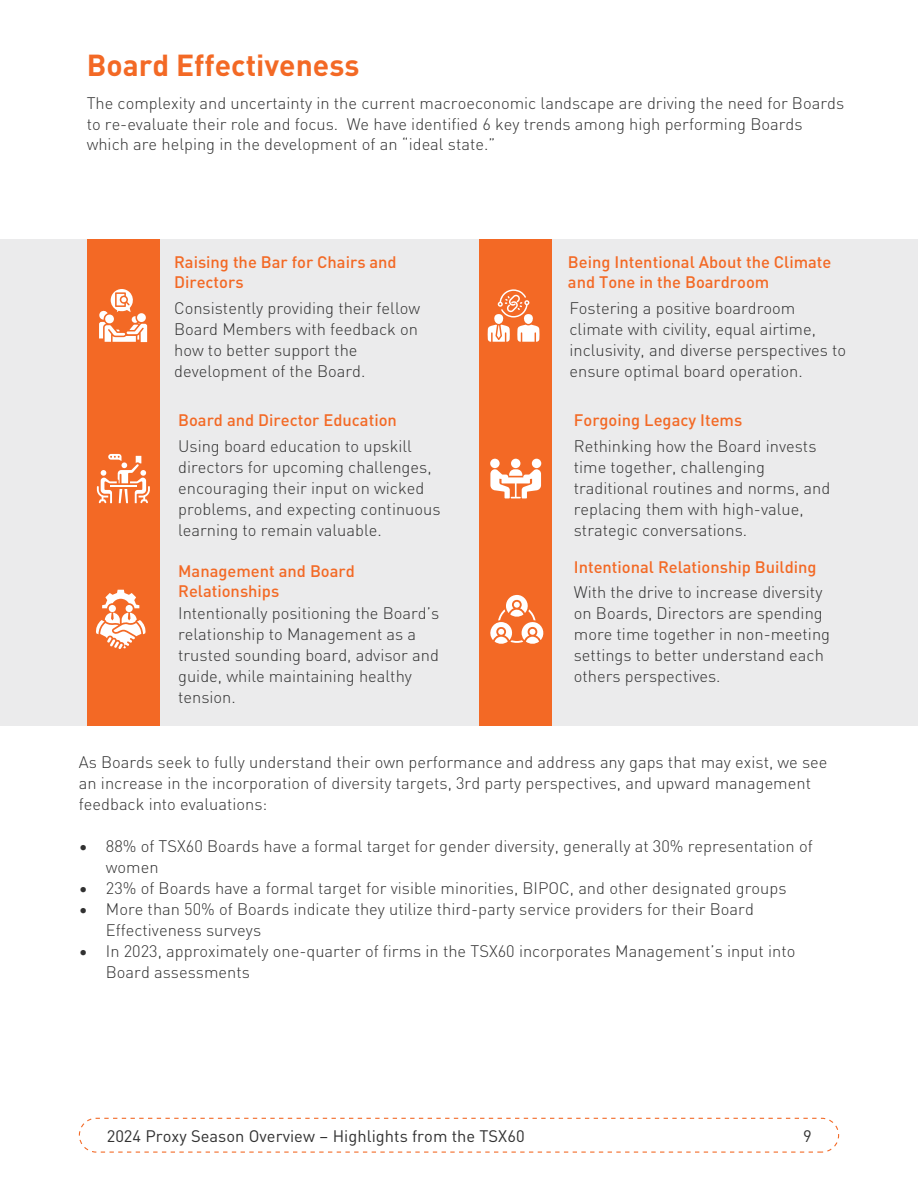
<style>
.page{position:relative;width:918px;height:1188px;background:#fff}
.page>*{position:absolute;margin:0;border:0;box-sizing:border-box;transform-origin:0 0}
.t1{font:700 30px "DIN Pro";color:#f36925}
.t2{font:300 16.5px/21px "DIN Pro";color:#313131}
.t3{font:500 16.5px/19.8px "DIN Pro";color:#f36925}
.t4{font:16.5px "DIN Pro";color:#313131}
</style>
<div class="page">
<div style="left:0;top:390px;width:918px;height:336px;background:#ebebec"></div>
<div style="left:87px;top:390px;width:73px;height:336px;background:#f36925"></div>
<div style="left:479px;top:390px;width:73px;height:336px;background:#f36925"></div>
<svg style="left:490px;top:595px;width:54px;height:49px"></svg>
<svg style="left:97px;top:454px;width:53px;height:49px"></svg>
<div style="left:511px;top:459px;width:9px;height:9px;background:#fff;border-radius:50%"></div>
<div style="left:490px;top:459px;width:10px;height:9px;background:#fff;border-radius:50%"></div>
<div style="left:532px;top:459px;width:9px;height:9px;background:#fff;border-radius:50%"></div>
<svg style="left:490px;top:469px;width:51px;height:29px"></svg>
<svg style="left:96px;top:590px;width:50px;height:59px"></svg>
<div style="left:79px;top:1118px;width:760px;height:35px;border:1px dashed #f36824;border-radius:17px"></div>
<div style="left:0;top:239px;width:918px;height:153px;background:#ebebec"></div>
<div style="left:87px;top:239px;width:73px;height:153px;background:#f36925"></div>
<svg style="left:99px;top:289px;width:48px;height:53px"></svg>
<div style="left:479px;top:239px;width:72px;height:153px;background:#f36925"></div>
<svg style="left:488px;top:289px;width:52px;height:53px"></svg>
<h1 class="t1" style="left:87px;top:45px;width:274px">Board Effectiveness</h1>
<p class="t2" style="left:87px;top:92px;width:759px">The complexity and uncertainty in the current macroeconomic landscape are driving the need for Boards to re-evaluate their role and focus. We have identified 6 key trends among high performing Boards which are helping in the development of an “ideal state.”</p>
<p class="t3" style="left:174px;top:251px;width:224px">Raising the Bar for Chairs and<br>Directors</p>
<p class="t2" style="left:174px;top:296px;width:248px">Consistently providing their fellow<br>Board Members with feedback on how to better support the development of the Board.</p>
<p class="t3" style="left:178px;top:409px;width:220px">Board and Director Education</p>
<p class="t2" style="left:178px;top:435px;width:264px">Using board education to upskill directors for upcoming challenges, encouraging their input on wicked problems, and expecting continuous learning to remain valuable.</p>
<p class="t3" style="left:178px;top:560px;width:178px">Management and Board<br>Relationships</p>
<p class="t2" style="left:178px;top:602px;width:263px">Intentionally positioning the Board’s relationship to Management as a trusted sounding board, advisor and guide, while maintaining healthy tension.</p>
<p class="t3" style="left:568px;top:251px;width:265px">Being Intentional About the Climate and Tone in the Boardroom</p>
<p class="t2" style="left:569px;top:296px;width:278px">Fostering a positive boardroom climate with civility, equal airtime, inclusivity, and diverse perspectives to ensure optimal board operation.</p>
<p class="t3" style="left:574px;top:409px;width:170px">Forgoing Legacy Items</p>
<p class="t2" style="left:574px;top:435px;width:258px">Rethinking how the Board invests time together, challenging traditional routines and norms, and replacing them with high-value, strategic conversations.</p>
<p class="t3" style="left:574px;top:556px;width:244px">Intentional Relationship Building</p>
<p class="t2" style="left:574px;top:580px;width:258px">With the drive to increase diversity on Boards, Directors are spending more time together in non-meeting settings to better understand each others perspectives.</p>
<p class="t2" style="left:79px;top:751px;width:750px">As Boards seek to fully understand their own performance and address any gaps that may exist, we see an increase in the incorporation of diversity targets, 3rd party perspectives, and upward management feedback into evaluations:</p>
<p class="t2" style="left:106px;top:835px;width:708px;text-indent:-27px">• 88% of TSX60 Boards have a formal target for gender diversity, generally at 30% representation of women</p>
<p class="t2" style="left:79px;top:877px;width:709px">• 23% of Boards have a formal target for visible minorities, BIPOC, and other designated groups</p>
<p class="t2" style="left:106px;top:898px;width:650px;text-indent:-27px">• More than 50% of Boards indicate they utilize third-party service providers for their Board<br>Effectiveness surveys</p>
<p class="t2" style="left:106px;top:940px;width:691px;text-indent:-27px">• In 2023, approximately one-quarter of firms in the TSX60 incorporates Management’s input into<br>Board assessments</p>
<p class="t4" style="left:107px;top:1123px;width:419px">2024 Proxy Season Overview – Highlights from the TSX60</p>
<p class="t4" style="left:803px;top:1123px;width:10px">9</p>
</div>
